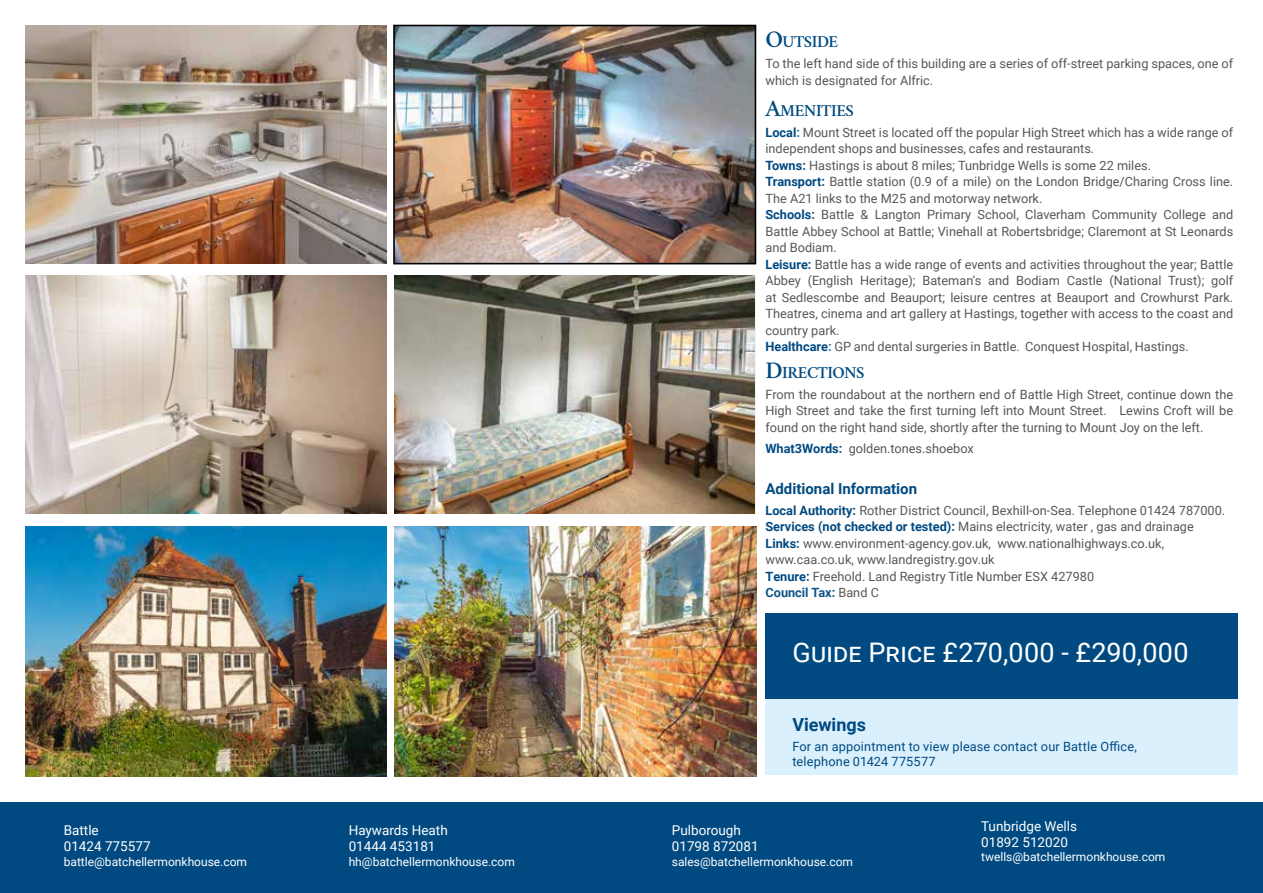
<style>
.page{position:relative;width:1263px;height:893px;background:#fff}
.page>*{position:absolute;margin:0;border:0;box-sizing:border-box;transform-origin:0 0}
.t1{font:27px "Roboto";letter-spacing:.01em;color:#fff}
.t2{font:700 18px "Roboto";color:#004a81}
.t3{font:600 16.8px "Crimson";letter-spacing:-.03em;color:#004a81}
.t4{font:700 15px "Roboto";color:#004a81}
.t5{font:13.5px/16.2px "Roboto";color:#fff}
.t6{font:12.75px/16.5px "Roboto";color:#575756}
.t7{font:12.75px/15px "Roboto";letter-spacing:.015em;color:#004a81}
.t8{font:12px "Roboto";color:#fff}
.s1{font-size:24px}
.s2{font-weight:700;color:#004a81}
.s3{font-weight:700;color:#336e9a}
.s4{font-weight:700;color:#0f5589}
</style>
<div class="page">
<div style="left:765px;top:699px;width:472px;height:76px;background:#dbf0fd"></div>
<img style="left:394px;top:526px;width:362px;height:251px">
<img style="left:26px;top:26px;width:361px;height:238px">
<img style="left:396px;top:28px;width:357px;height:233px">
<div style="left:393px;top:25px;width:363px;height:239px;border:2px solid #000"></div>
<img style="left:394px;top:276px;width:361px;height:238px">
<img style="left:26px;top:526px;width:361px;height:251px">
<img style="left:26px;top:276px;width:361px;height:238px">
<div style="left:0;top:802px;width:1263px;height:91px;background:#004a81"></div>
<div style="left:765px;top:613px;width:472px;height:86px;background:#004a81"></div>
<p class="t5" style="left:64px;top:822px;width:88px">Battle<br>01424 775577</p>
<p class="t8" style="left:64px;top:853px;width:185px">battle@batchellermonkhouse.com</p>
<p class="t5" style="left:349px;top:822px;width:101px">Haywards Heath<br>01444 453181</p>
<p class="t8" style="left:349px;top:853px;width:168px">hh@batchellermonkhouse.com</p>
<h3 class="t3" style="left:765px;top:30px;width:74px"><span class="s1">O</span>UTSIDE</h3>
<p class="t6" style="left:765px;top:55px;width:469px">To the left hand side of this building are a series of off-street parking spaces, one of which is designated for Alfric.</p>
<h3 class="t3" style="left:765px;top:99px;width:90px"><span class="s1">A</span>MENITIES</h3>
<p class="t6" style="left:765px;top:123px;width:469px"><span class="s2">Local</span><span class="s3">:</span> Mount Street is located off the popular High Street which has a wide range of independent shops and businesses, cafes and restaurants.<br><span class="s2">Towns:</span> Hastings is about 8 miles; Tunbridge Wells is some 22 miles.<br><span class="s2">Transport:</span> Battle station (0.9 of a mile) on the London Bridge/Charing Cross line.<br>The A21 links to the M25 and motorway network.<br><span class="s2">Schools:</span> Battle &amp; Langton Primary School, Claverham Community College and Battle Abbey School at Battle; Vinehall at Robertsbridge; Claremont at St Leonards and Bodiam.<br><span class="s2">Leisure:</span> Battle has a wide range of events and activities throughout the year; Battle Abbey (English Heritage); Bateman’s and Bodiam Castle (National Trust); golf at Sedlescombe and Beauport; leisure centres at Beauport and Crowhurst Park.<br>Theatres, cinema and art gallery at Hastings, together with access to the coast and country park.<br><span class="s2">Healthcare</span><span class="s3">:</span> GP and dental surgeries in Battle. Conquest Hospital, Hastings.</p>
<h3 class="t3" style="left:765px;top:361px;width:101px"><span class="s1">D</span>IRECTIONS</h3>
<p class="t6" style="left:765px;top:386px;width:469px;text-align:justify">From the roundabout at the northern end of Battle High Street, continue down the High Street and take the first turning left into Mount Street. Lewins Croft will be found on the right hand side, shortly after the turning to Mount Joy on the left.</p>
<p class="t6" style="left:765px;top:439px;width:210px"><span class="s2">What3Words:</span> golden.tones.shoebox</p>
<p class="t4" style="left:765px;top:478px;width:153px">Additional Information</p>
<p class="t6" style="left:765px;top:502px;width:461px"><span class="s2">Local Authority:</span> Rother District Council, Bexhill-on-Sea. Telephone 01424 787000.<br><span class="s2">Services (not checked or tested):</span> Mains electricity, water , gas and drainage <span class="s2">Links:</span> www.environment-agency.gov.uk, www.nationalhighways.co.uk, www.caa.co.uk, www.landregistry.gov.uk<br><span class="s2">Tenure:</span> Freehold. Land Registry Title Number ESX 427980<br><span class="s4">Council Tax:</span> Band C</p>
<h1 class="t1" style="left:792px;top:633px;width:398px">Guide Price £270,000 - £290,000</h1>
<h2 class="t2" style="left:792px;top:712px;width:75px">Viewings</h2>
<p class="t7" style="left:792px;top:738px;width:346px">For an appointment to view please contact our Battle Office, telephone 01424 775577</p>
<p class="t5" style="left:672px;top:822px;width:88px">Pulborough<br>01798 872081</p>
<p class="t8" style="left:672px;top:853px;width:183px">sales@batchellermonkhouse.com</p>
<p class="t5" style="left:981px;top:817px;width:97px">Tunbridge Wells<br>01892 512020</p>
<p class="t8" style="left:981px;top:849px;width:186px">twells@batchellermonkhouse.com</p>
</div>
